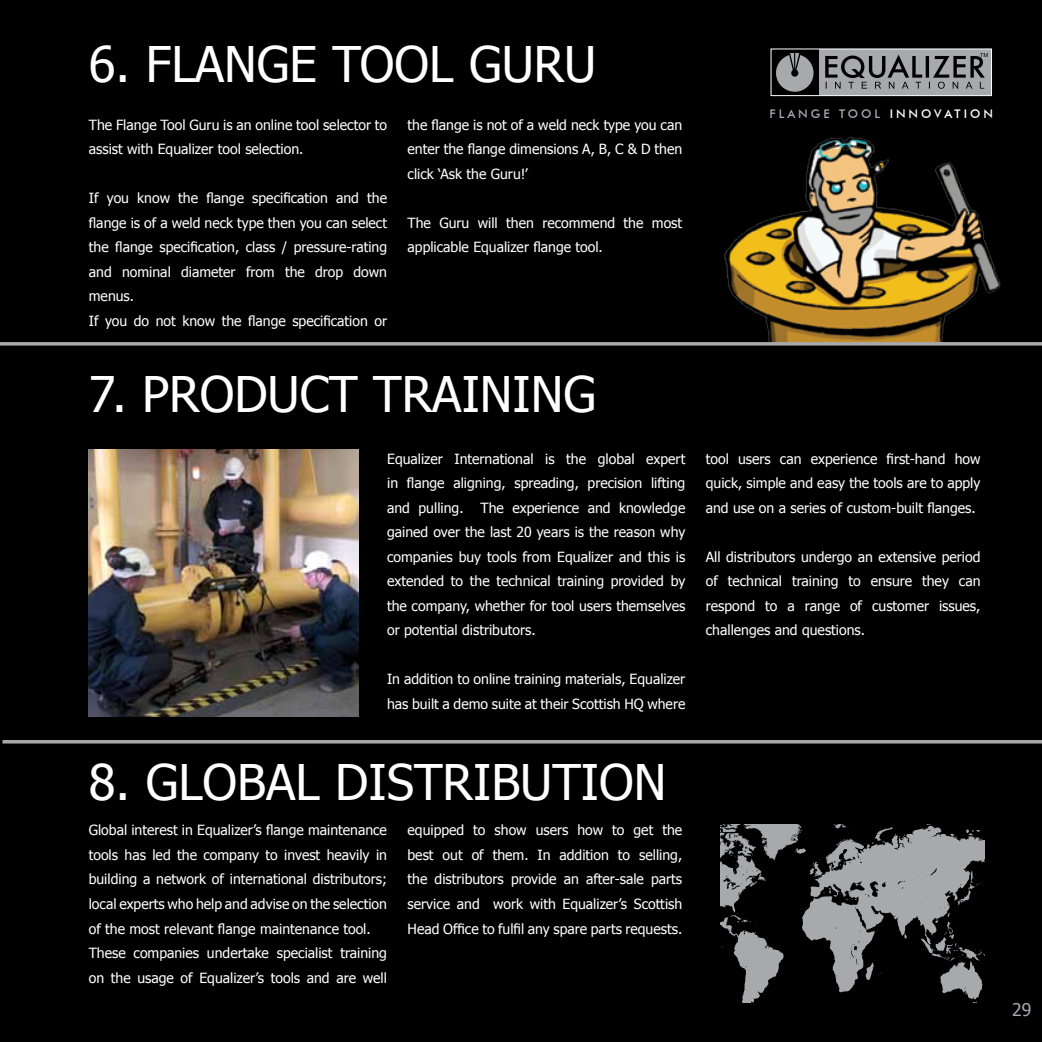
<style>
.page{position:relative;width:1042px;height:1042px;background:#fff}
.page>*{position:absolute;margin:0;border:0;box-sizing:border-box;transform-origin:0 0}
.t1{font:49px "Tahoma";color:#fff}
.t2{font:17.5px "Tahoma";color:#a7a9ac}
.t3{font:14px/24.5px "Tahoma";color:#fff}
.t4{font:500 11.9px "Futura BT";letter-spacing:.25em;color:#a7a9ac}
.s1{color:#fff}
</style>
<div class="page">
<div style="left:0;top:0;width:1042px;height:347px;background:#000"></div>
<svg style="left:770px;top:48px;width:222px;height:48px"></svg>
<div style="left:0;top:347px;width:1042px;height:695px;background:#000"></div>
<img style="left:724px;top:136px;width:277px;height:206px">
<svg style="left:720px;top:825px;width:265px;height:177px"></svg>
<hr style="left:0;top:342px;width:1042px;height:3px;background:#a7a9ac">
<img style="left:89px;top:449px;width:269px;height:268px">
<hr style="left:2px;top:740px;width:1040px;height:3px;background:#a7a9ac">
<h1 class="t1" style="left:89px;top:32px;width:509px">6. FLANGE TOOL GURU</h1>
<p class="t3" style="left:89px;top:112px;width:300px">The Flange Tool Guru is an online tool selector to assist with Equalizer tool selection.</p>
<p class="t3" style="left:89px;top:185px;width:300px">If you know the flange specification and the flange is of a weld neck type then you can select the flange specification, class / pressure-rating and nominal diameter from the drop down menus.<br>If you do not know the flange specification or</p>
<p class="t3" style="left:407px;top:112px;width:276px;text-align:justify">the flange is not of a weld neck type you can enter the flange dimensions A, B, C &amp; D then click ‘Ask the Guru!’</p>
<p class="t3" style="left:407px;top:210px;width:276px">The Guru will then recommend the most applicable Equalizer flange tool.</p>
<h1 class="t1" style="left:89px;top:361px;width:509px">7. PRODUCT TRAINING</h1>
<p class="t3" style="left:387px;top:446px;width:300px;text-align:justify">Equalizer International is the global expert in flange aligning, spreading, precision lifting and pulling. The experience and knowledge gained over the last 20 years is the reason why companies buy tools from Equalizer and this is extended to the technical training provided by the company, whether for tool users themselves or potential distributors.</p>
<p class="t3" style="left:387px;top:666px;width:300px">In addition to online training materials, Equalizer has built a demo suite at their Scottish HQ where</p>
<p class="t4" style="left:769px;top:106px;width:225px">FLANGE TOOL <span class="s1">INNOVATION</span></p>
<p class="t3" style="left:706px;top:446px;width:276px;text-align:justify">tool users can experience first-hand how quick, simple and easy the tools are to apply and use on a series of custom-built flanges.</p>
<p class="t3" style="left:706px;top:544px;width:276px;text-align:justify">All distributors undergo an extensive period of technical training to ensure they can respond to a range of customer issues, challenges and questions.</p>
<h1 class="t1" style="left:89px;top:749px;width:579px">8. GLOBAL DISTRIBUTION</h1>
<p class="t3" style="left:89px;top:817px;width:300px">Global interest in Equalizer’s flange maintenance tools has led the company to invest heavily in building a network of international distributors; local experts who help and advise on the selection of the most relevant flange maintenance tool.<br>These companies undertake specialist training on the usage of Equalizer’s tools and are well</p>
<p class="t3" style="left:407px;top:817px;width:276px;text-align:justify">equipped to show users how to get the best out of them. In addition to selling, the distributors provide an after-sale parts service and work with Equalizer’s Scottish Head Office to fulfil any spare parts requests.</p>
<p class="t2" style="left:1012px;top:997px;width:21px">29</p>
</div>
